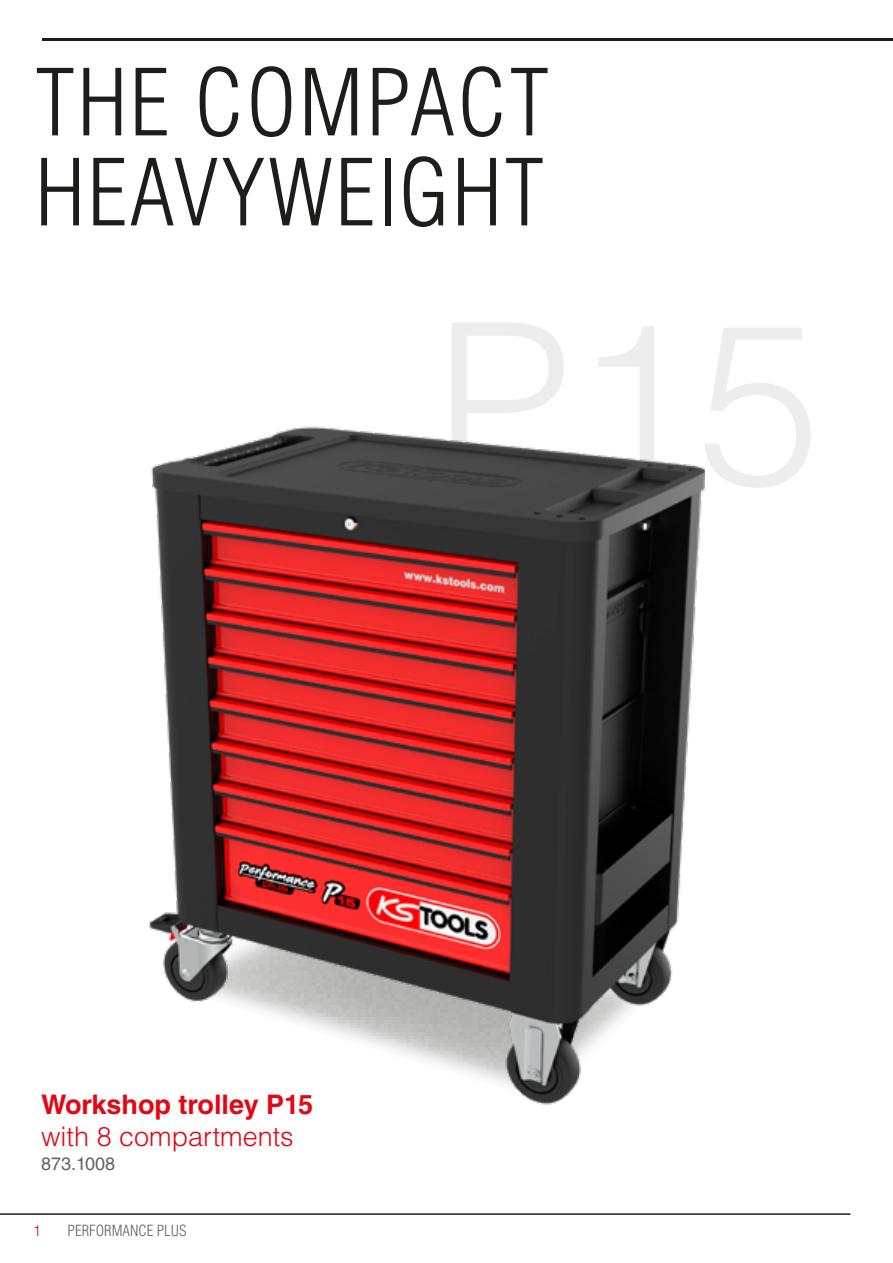
<style>
.page{position:relative;width:893px;height:1263px;background:#fff}
.page>*{position:absolute;margin:0;border:0;box-sizing:border-box;transform-origin:0 0}
.t1{font:300 condensed 90px/90px "Helvetica LT Std";letter-spacing:.025em;color:#1d1d1b}
.t2{font:700 27px "Helvetica LT Std";color:#e30613}
.t3{font:300 27px "Helvetica LT Std";color:#e30613}
.t4{font:18px "Helvetica LT Std";color:#646363}
.t5{font:300 condensed 15px "Helvetica LT Std";color:#646363}
.t6{font:300 15px "Helvetica LT Std";color:#e30613}
</style>
<div class="page">
<hr style="left:43px;top:38px;width:850px;height:2px;background:#1d1d1b">
<hr style="left:0;top:1213px;width:850px;height:2px;background:#1d1d1b">
<img style="left:149px;top:426px;width:556px;height:679px">
<p class="t1" style="left:35px;top:57px;width:516px">THE COMPACT<br>HEAVYWEIGHT</p>
<p class="t2" style="left:41px;top:1088px;width:274px">Workshop trolley P15</p>
<p class="t3" style="left:41px;top:1119px;width:254px">with 8 compartments</p>
<p class="t4" style="left:41px;top:1153px;width:76px">873.1008</p>
<p class="t6" style="left:33px;top:1221px;width:10px">1</p>
<p class="t5" style="left:68px;top:1221px;width:121px">PERFORMANCE PLUS</p>
</div>
